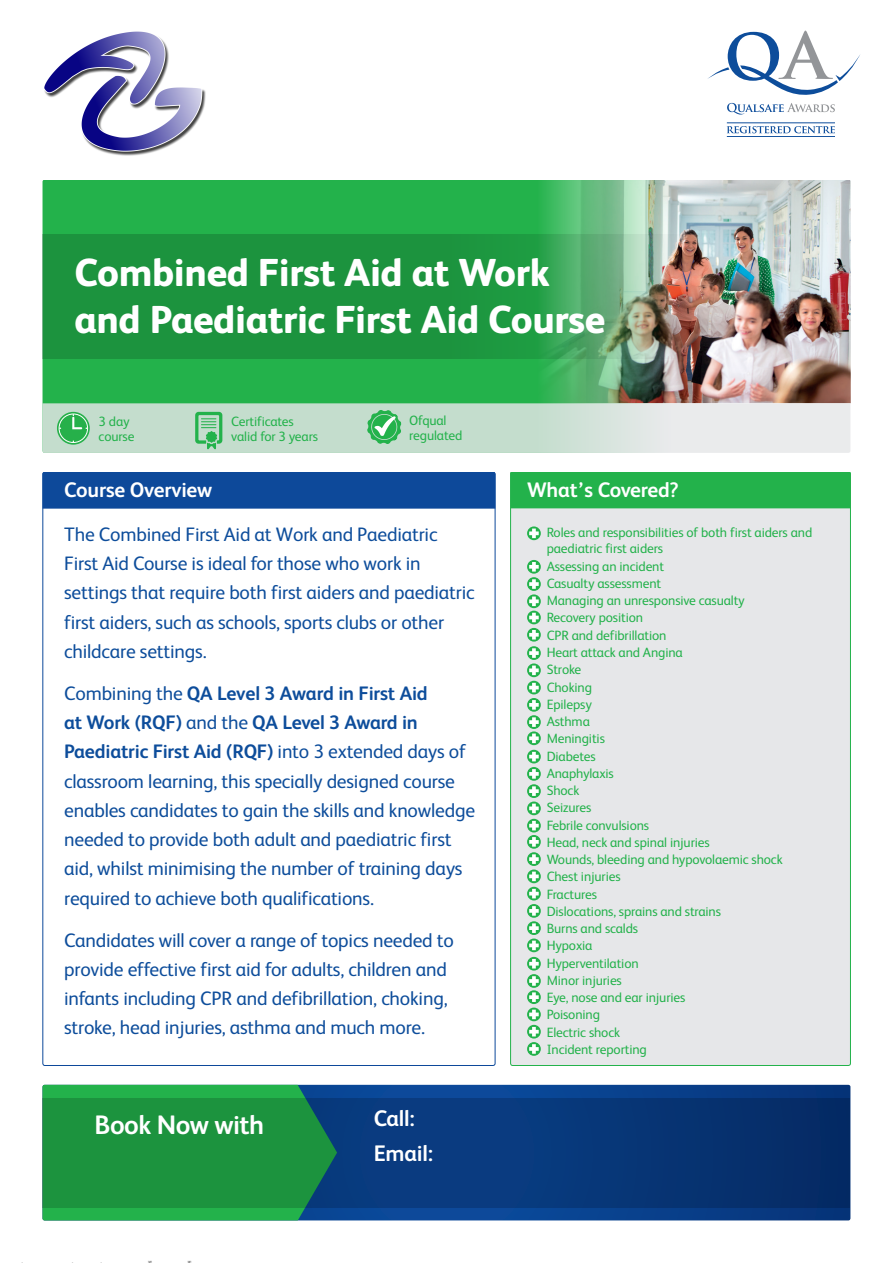
<style>
.page{position:relative;width:893px;height:1263px;background:#fff}
.page>*{position:absolute;margin:0;border:0;box-sizing:border-box;transform-origin:0 0}
.t1{font:800 39px/46.8px "FS Albert";letter-spacing:-.01em;color:#fff}
.t2{font:700 26.7px "FS Albert";letter-spacing:-.02em;color:#fff}
.t3{font:700 22.5px/34.5px "FS Albert";letter-spacing:-.01em;color:#fff}
.t4{font:700 21px "FS Albert";letter-spacing:-.01em;color:#fff}
.t5{font:19.5px/29.2px "FS Albert";letter-spacing:-.01em;color:#0d4d9b}
.t6{font:13.5px/17.2px "FS Albert";letter-spacing:-.01em;color:#23b24b}
.s1{font-weight:700}
</style>
<div class="page">
<img style="left:670px;top:180px;width:181px;height:223px">
<svg style="left:43px;top:180px;width:628px;height:273px;background:#32b155"></svg>
<svg style="left:337px;top:1085px;width:513px;height:135px;background:#09418e"></svg>
<div style="left:511px;top:472px;width:339px;height:593px;background:#e6e7e9;border-radius:2px"></div>
<svg style="left:43px;top:1085px;width:294px;height:135px;background:#1fa453"></svg>
<svg style="left:527px;top:526px;width:14px;height:14px"></svg>
<svg style="left:529px;top:528px;width:10px;height:10px"></svg>
<svg style="left:527px;top:560px;width:14px;height:14px"></svg>
<svg style="left:529px;top:562px;width:10px;height:9px"></svg>
<svg style="left:527px;top:577px;width:14px;height:14px"></svg>
<svg style="left:529px;top:579px;width:10px;height:10px"></svg>
<svg style="left:527px;top:594px;width:14px;height:14px"></svg>
<svg style="left:529px;top:596px;width:10px;height:10px"></svg>
<svg style="left:527px;top:611px;width:14px;height:13px"></svg>
<svg style="left:529px;top:613px;width:10px;height:9px"></svg>
<svg style="left:527px;top:628px;width:14px;height:14px"></svg>
<svg style="left:529px;top:630px;width:10px;height:9px"></svg>
<svg style="left:527px;top:646px;width:14px;height:14px"></svg>
<svg style="left:529px;top:648px;width:10px;height:10px"></svg>
<svg style="left:527px;top:663px;width:14px;height:14px"></svg>
<svg style="left:529px;top:665px;width:10px;height:10px"></svg>
<svg style="left:527px;top:681px;width:14px;height:13px"></svg>
<svg style="left:529px;top:683px;width:10px;height:9px"></svg>
<svg style="left:527px;top:698px;width:14px;height:14px"></svg>
<svg style="left:529px;top:700px;width:10px;height:10px"></svg>
<svg style="left:527px;top:715px;width:14px;height:14px"></svg>
<svg style="left:529px;top:717px;width:10px;height:10px"></svg>
<svg style="left:527px;top:731px;width:14px;height:14px"></svg>
<svg style="left:529px;top:733px;width:10px;height:10px"></svg>
<svg style="left:527px;top:750px;width:14px;height:13px"></svg>
<svg style="left:529px;top:752px;width:10px;height:9px"></svg>
<svg style="left:527px;top:767px;width:14px;height:14px"></svg>
<svg style="left:529px;top:769px;width:10px;height:10px"></svg>
<svg style="left:527px;top:784px;width:14px;height:14px"></svg>
<svg style="left:529px;top:786px;width:10px;height:10px"></svg>
<svg style="left:527px;top:801px;width:14px;height:14px"></svg>
<svg style="left:529px;top:804px;width:10px;height:9px"></svg>
<svg style="left:527px;top:819px;width:14px;height:13px"></svg>
<svg style="left:529px;top:821px;width:10px;height:9px"></svg>
<svg style="left:527px;top:835px;width:14px;height:14px"></svg>
<svg style="left:529px;top:837px;width:10px;height:10px"></svg>
<svg style="left:527px;top:852px;width:14px;height:14px"></svg>
<svg style="left:529px;top:854px;width:10px;height:10px"></svg>
<svg style="left:527px;top:869px;width:14px;height:14px"></svg>
<svg style="left:529px;top:871px;width:10px;height:10px"></svg>
<svg style="left:527px;top:887px;width:14px;height:13px"></svg>
<svg style="left:529px;top:889px;width:10px;height:9px"></svg>
<svg style="left:527px;top:904px;width:14px;height:14px"></svg>
<svg style="left:529px;top:906px;width:10px;height:10px"></svg>
<svg style="left:527px;top:921px;width:14px;height:14px"></svg>
<svg style="left:529px;top:923px;width:10px;height:10px"></svg>
<svg style="left:527px;top:938px;width:14px;height:14px"></svg>
<svg style="left:529px;top:941px;width:10px;height:9px"></svg>
<svg style="left:527px;top:957px;width:14px;height:13px"></svg>
<svg style="left:529px;top:959px;width:10px;height:9px"></svg>
<svg style="left:527px;top:974px;width:14px;height:14px"></svg>
<svg style="left:529px;top:976px;width:10px;height:10px"></svg>
<svg style="left:527px;top:990px;width:14px;height:14px"></svg>
<svg style="left:529px;top:992px;width:10px;height:10px"></svg>
<svg style="left:527px;top:1007px;width:14px;height:14px"></svg>
<svg style="left:529px;top:1010px;width:10px;height:9px"></svg>
<svg style="left:527px;top:1025px;width:14px;height:13px"></svg>
<svg style="left:529px;top:1027px;width:10px;height:9px"></svg>
<svg style="left:527px;top:1042px;width:14px;height:14px"></svg>
<svg style="left:529px;top:1044px;width:10px;height:10px"></svg>
<div style="left:511px;top:472px;width:339px;height:36px;background:#23b24b"></div>
<div style="left:43px;top:472px;width:452px;height:37px;background:#0d499a"></div>
<img style="left:43px;top:234px;width:807px;height:124px">
<svg style="left:43px;top:1098px;width:807px;height:110px;background:#0e5563"></svg>
<svg style="left:43px;top:403px;width:807px;height:50px;background:#c7dfd0"></svg>
<svg style="left:727px;top:103px;width:108px;height:12px"></svg>
<svg style="left:707px;top:31px;width:153px;height:64px"></svg>
<svg style="left:727px;top:126px;width:108px;height:7px"></svg>
<hr style="left:727px;top:123px;width:108px;height:1px;background:#0d4d9b">
<hr style="left:727px;top:136px;width:108px;height:1px;background:#0d4d9b">
<img style="left:44px;top:31px;width:162px;height:125px">
<h1 class="t1" style="left:74px;top:249px;width:533px">Combined First Aid at Work and Paediatric First Aid Course</h1>
<p class="t6" style="left:99px;top:413px;width:37px;line-height:15px">3 day course</p>
<p class="t4" style="left:64px;top:478px;width:150px">Course Overview</p>
<p class="t6" style="left:231px;top:413px;width:88px;line-height:15px">Certificates valid for 3 years</p>
<p class="t6" style="left:409px;top:413px;width:55px;line-height:15px">Ofqual regulated</p>
<p class="t5" style="left:64px;top:520px;width:412px">The Combined First Aid at Work and Paediatric First Aid Course is ideal for those who work in settings that require both first aiders and paediatric first aiders, such as schools, sports clubs or other childcare settings.</p>
<p class="t5" style="left:64px;top:679px;width:412px">Combining the <span class="s1">QA Level 3 Award in First Aid<br>at Work (RQF)</span> and the <span class="s1">QA Level 3 Award in Paediatric First Aid (RQF)</span> into 3 extended days of classroom learning, this specially designed course enables candidates to gain the skills and knowledge needed to provide both adult and paediatric first aid, whilst minimising the number of training days required to achieve both qualifications.</p>
<p class="t5" style="left:64px;top:925px;width:391px">Candidates will cover a range of topics needed to provide effective first aid for adults, children and infants including CPR and defibrillation, choking, stroke, head injuries, asthma and much more.</p>
<h2 class="t2" style="left:95px;top:1110px;width:171px">Book Now with</h2>
<p class="t3" style="left:374px;top:1101px;width:61px">Call:<br>Email:</p>
<p class="t4" style="left:527px;top:478px;width:153px">What’s Covered?</p>
<p class="t6" style="left:547px;top:524px;width:267px">Roles and responsibilities of both first aiders and paediatric first aiders<br>Assessing an incident<br>Casualty assessment<br>Managing an unresponsive casualty<br>Recovery position<br>CPR and defibrillation<br>Heart attack and Angina<br>Stroke<br>Choking<br>Epilepsy<br>Asthma<br>Meningitis<br>Diabetes<br>Anaphylaxis<br>Shock<br>Seizures<br>Febrile convulsions<br>Head, neck and spinal injuries<br>Wounds, bleeding and hypovolaemic shock<br>Chest injuries<br>Fractures<br>Dislocations, sprains and strains<br>Burns and scalds<br>Hypoxia<br>Hyperventilation<br>Minor injuries<br>Eye, nose and ear injuries<br>Poisoning<br>Electric shock<br>Incident reporting</p>
</div>
